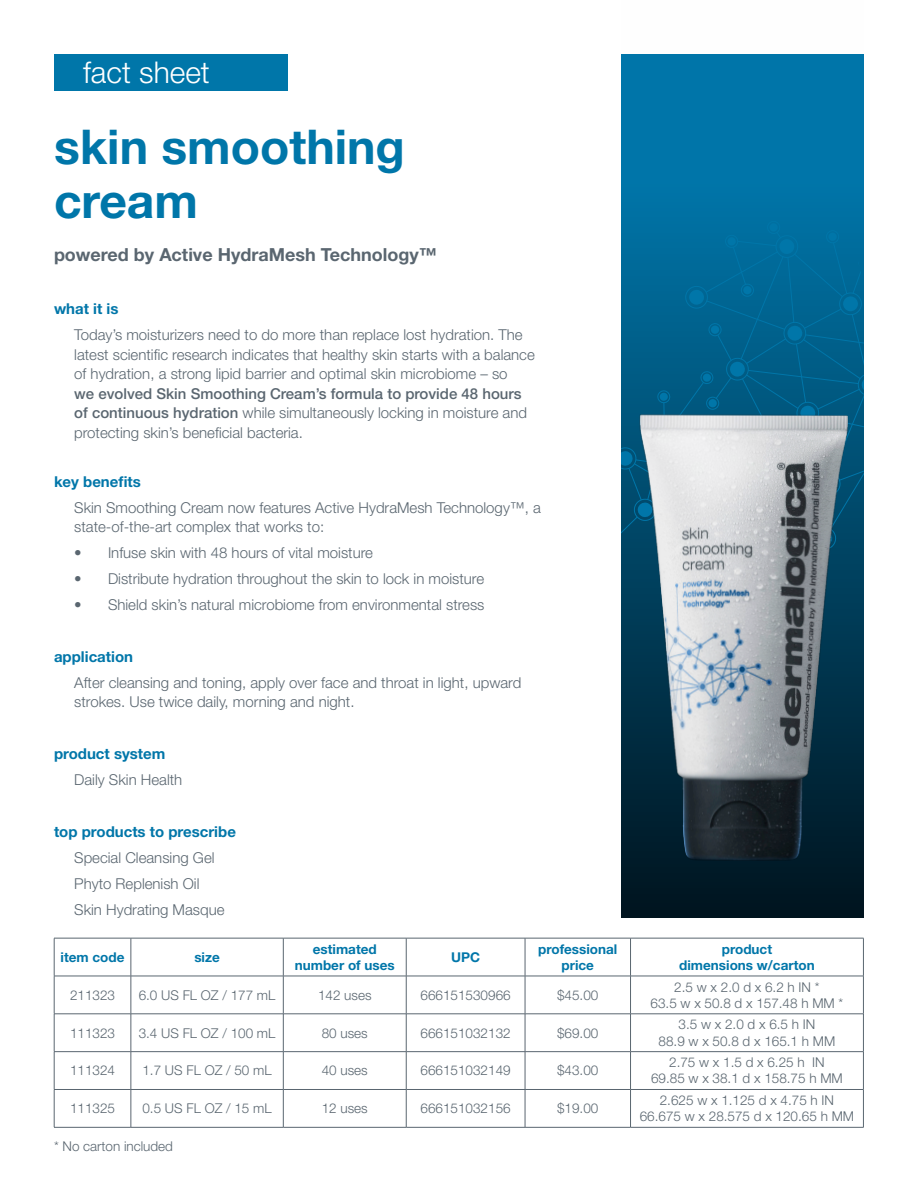
<style>
.page{position:relative;width:918px;height:1188px;background:#fff}
.page>*{position:absolute;margin:0;border:0;box-sizing:border-box;transform-origin:0 0}
.t1{font:700 48px "Helvetica Neue LT Std";color:#0076a9}
.t2{font:300 30px "Helvetica Neue LT Std";color:#fff}
.t3{font:700 18px "Helvetica Neue LT Std";color:#5a6670}
.t4{font:300 15px/19.5px "Helvetica Neue LT Std";color:#5a6670}
.t5{font:700 15px "Helvetica Neue LT Std";color:#0076a9}
.t6{font:300 13.5px "Helvetica Neue LT Std";color:#5a6670}
.t7{font:700 13.5px "Helvetica Neue LT Std";color:#0076a9}
.s1{font-weight:500}
</style>
<div class="page">
<div style="left:54px;top:54px;width:233px;height:37px;background:#0076a9"></div>
<hr style="left:54px;top:938px;width:77px;height:1px;background:#5a6670">
<hr style="left:54px;top:938px;width:1px;height:38px;background:#5a6670">
<hr style="left:131px;top:938px;width:152px;height:1px;background:#5a6670">
<hr style="left:131px;top:938px;width:1px;height:38px;background:#5a6670">
<hr style="left:283px;top:938px;width:123px;height:1px;background:#5a6670">
<hr style="left:283px;top:938px;width:1px;height:38px;background:#5a6670">
<hr style="left:406px;top:938px;width:119px;height:1px;background:#5a6670">
<hr style="left:406px;top:938px;width:1px;height:38px;background:#5a6670">
<hr style="left:525px;top:938px;width:106px;height:1px;background:#5a6670">
<hr style="left:525px;top:938px;width:1px;height:38px;background:#5a6670">
<hr style="left:631px;top:938px;width:233px;height:1px;background:#5a6670">
<hr style="left:630px;top:938px;width:1px;height:38px;background:#5a6670">
<hr style="left:863px;top:938px;width:1px;height:38px;background:#5a6670">
<hr style="left:54px;top:976px;width:77px;height:1px;background:#5a6670">
<hr style="left:54px;top:976px;width:1px;height:38px;background:#5a6670">
<hr style="left:131px;top:976px;width:152px;height:1px;background:#5a6670">
<hr style="left:131px;top:976px;width:1px;height:38px;background:#5a6670">
<hr style="left:283px;top:976px;width:123px;height:1px;background:#5a6670">
<hr style="left:283px;top:976px;width:1px;height:38px;background:#5a6670">
<hr style="left:406px;top:976px;width:119px;height:1px;background:#5a6670">
<hr style="left:406px;top:976px;width:1px;height:38px;background:#5a6670">
<hr style="left:525px;top:976px;width:106px;height:1px;background:#5a6670">
<hr style="left:525px;top:976px;width:1px;height:38px;background:#5a6670">
<hr style="left:631px;top:976px;width:233px;height:1px;background:#5a6670">
<hr style="left:630px;top:976px;width:1px;height:38px;background:#5a6670">
<hr style="left:863px;top:976px;width:1px;height:38px;background:#5a6670">
<hr style="left:54px;top:1014px;width:77px;height:1px;background:#5a6670">
<hr style="left:54px;top:1014px;width:1px;height:37px;background:#5a6670">
<hr style="left:131px;top:1014px;width:152px;height:1px;background:#5a6670">
<hr style="left:131px;top:1014px;width:1px;height:37px;background:#5a6670">
<hr style="left:283px;top:1014px;width:123px;height:1px;background:#5a6670">
<hr style="left:283px;top:1014px;width:1px;height:37px;background:#5a6670">
<hr style="left:406px;top:1014px;width:119px;height:1px;background:#5a6670">
<hr style="left:406px;top:1014px;width:1px;height:37px;background:#5a6670">
<hr style="left:525px;top:1014px;width:106px;height:1px;background:#5a6670">
<hr style="left:525px;top:1014px;width:1px;height:37px;background:#5a6670">
<hr style="left:631px;top:1014px;width:233px;height:1px;background:#5a6670">
<hr style="left:630px;top:1014px;width:1px;height:37px;background:#5a6670">
<hr style="left:863px;top:1014px;width:1px;height:37px;background:#5a6670">
<hr style="left:54px;top:1051px;width:77px;height:1px;background:#5a6670">
<hr style="left:54px;top:1052px;width:1px;height:37px;background:#5a6670">
<hr style="left:131px;top:1051px;width:152px;height:1px;background:#5a6670">
<hr style="left:131px;top:1052px;width:1px;height:37px;background:#5a6670">
<hr style="left:283px;top:1051px;width:123px;height:1px;background:#5a6670">
<hr style="left:283px;top:1052px;width:1px;height:37px;background:#5a6670">
<hr style="left:406px;top:1051px;width:119px;height:1px;background:#5a6670">
<hr style="left:406px;top:1052px;width:1px;height:37px;background:#5a6670">
<hr style="left:525px;top:1051px;width:106px;height:1px;background:#5a6670">
<hr style="left:525px;top:1052px;width:1px;height:37px;background:#5a6670">
<hr style="left:631px;top:1051px;width:233px;height:1px;background:#5a6670">
<hr style="left:630px;top:1052px;width:1px;height:37px;background:#5a6670">
<hr style="left:863px;top:1052px;width:1px;height:37px;background:#5a6670">
<hr style="left:54px;top:1089px;width:77px;height:1px;background:#5a6670">
<hr style="left:54px;top:1090px;width:1px;height:37px;background:#5a6670">
<hr style="left:131px;top:1089px;width:152px;height:1px;background:#5a6670">
<hr style="left:131px;top:1090px;width:1px;height:37px;background:#5a6670">
<hr style="left:283px;top:1089px;width:123px;height:1px;background:#5a6670">
<hr style="left:283px;top:1090px;width:1px;height:37px;background:#5a6670">
<hr style="left:406px;top:1089px;width:119px;height:1px;background:#5a6670">
<hr style="left:406px;top:1090px;width:1px;height:37px;background:#5a6670">
<hr style="left:525px;top:1089px;width:106px;height:1px;background:#5a6670">
<hr style="left:525px;top:1090px;width:1px;height:37px;background:#5a6670">
<hr style="left:631px;top:1089px;width:233px;height:1px;background:#5a6670">
<hr style="left:630px;top:1090px;width:1px;height:37px;background:#5a6670">
<hr style="left:863px;top:1090px;width:1px;height:37px;background:#5a6670">
<hr style="left:54px;top:1127px;width:77px;height:1px;background:#5a6670">
<hr style="left:131px;top:1127px;width:152px;height:1px;background:#5a6670">
<hr style="left:283px;top:1127px;width:123px;height:1px;background:#5a6670">
<hr style="left:406px;top:1127px;width:119px;height:1px;background:#5a6670">
<hr style="left:525px;top:1127px;width:106px;height:1px;background:#5a6670">
<hr style="left:631px;top:1127px;width:233px;height:1px;background:#5a6670">
<svg style="left:621px;top:54px;width:243px;height:864px;background:#005880"></svg>
<div style="left:767px;top:221px;width:13px;height:13px;border:1px solid #0076a9;border-radius:50%"></div>
<div style="left:826px;top:230px;width:13px;height:13px;border:1px solid #0076a9;border-radius:50%"></div>
<div style="left:769px;top:223px;width:9px;height:9px;background:#0076a9;border-radius:50%"></div>
<svg style="left:621px;top:231px;width:243px;height:354px;background:#00618d"></svg>
<img style="left:636px;top:411px;width:215px;height:454px">
<p class="t2" style="left:83px;top:54px;width:128px">fact sheet</p>
<p class="t1" style="left:54px;top:117px;width:352px">skin smoothing</p>
<p class="t1" style="left:54px;top:171px;width:145px">cream</p>
<p class="t3" style="left:54px;top:244px;width:384px">powered by Active HydraMesh Technology™</p>
<p class="t5" style="left:54px;top:300px;width:66px">what it is</p>
<p class="t4" style="left:74px;top:325px;width:462px">Today’s moisturizers need to do more than replace lost hydration. The latest scientific research indicates that healthy skin starts with a balance of hydration, a strong lipid barrier and optimal skin microbiome – so<br><span class="s1">we evolved Skin Smoothing Cream’s formula to provide 48 hours of continuous hydration</span> while simultaneously locking in moisture and protecting skin’s beneficial bacteria.</p>
<p class="t5" style="left:54px;top:472px;width:88px">key benefits</p>
<p class="t4" style="left:74px;top:497px;width:468px">Skin Smoothing Cream now features Active HydraMesh Technology™, a state-of-the-art complex that works to:</p>
<p class="t4" style="left:74px;top:543px;width:300px">• Infuse skin with 48 hours of vital moisture</p>
<p class="t4" style="left:74px;top:569px;width:411px">• Distribute hydration throughout the skin to lock in moisture</p>
<p class="t4" style="left:74px;top:595px;width:412px">• Shield skin’s natural microbiome from environmental stress</p>
<p class="t5" style="left:54px;top:647px;width:81px">application</p>
<p class="t4" style="left:74px;top:673px;width:449px">After cleansing and toning, apply over face and throat in light, upward strokes. Use twice daily, morning and night.</p>
<p class="t5" style="left:54px;top:745px;width:113px">product system</p>
<p class="t4" style="left:74px;top:770px;width:110px">Daily Skin Health</p>
<p class="t5" style="left:54px;top:823px;width:183px">top products to prescribe</p>
<p class="t4" style="left:74px;top:848px;width:142px">Special Cleansing Gel</p>
<p class="t4" style="left:74px;top:874px;width:127px">Phyto Replenish Oil</p>
<p class="t4" style="left:74px;top:900px;width:152px">Skin Hydrating Masque</p>
<p class="t7" style="left:61px;top:949px;width:65px">item code</p>
<p class="t7" style="left:194px;top:949px;width:27px">size</p>
<p class="t7" style="left:313px;top:941px;width:65px">estimated</p>
<p class="t7" style="left:295px;top:957px;width:101px">number of uses</p>
<p class="t7" style="left:451px;top:949px;width:31px">UPC</p>
<p class="t7" style="left:538px;top:941px;width:81px">professional</p>
<p class="t7" style="left:562px;top:957px;width:34px">price</p>
<p class="t6" style="left:70px;top:987px;width:47px">211323</p>
<p class="t6" style="left:139px;top:987px;width:138px">6.0 US FL OZ / 177 mL</p>
<p class="t6" style="left:318px;top:987px;width:55px">142 uses</p>
<p class="t6" style="left:421px;top:987px;width:92px">666151530966</p>
<p class="t6" style="left:557px;top:987px;width:43px">$45.00</p>
<p class="t6" style="left:70px;top:1024px;width:47px">111323</p>
<p class="t6" style="left:139px;top:1024px;width:138px">3.4 US FL OZ / 100 mL</p>
<p class="t6" style="left:322px;top:1024px;width:48px">80 uses</p>
<p class="t6" style="left:421px;top:1024px;width:92px">666151032132</p>
<p class="t6" style="left:557px;top:1024px;width:43px">$69.00</p>
<p class="t6" style="left:70px;top:1062px;width:47px">111324</p>
<p class="t6" style="left:142px;top:1062px;width:131px">1.7 US FL OZ / 50 mL</p>
<p class="t6" style="left:322px;top:1062px;width:48px">40 uses</p>
<p class="t6" style="left:421px;top:1062px;width:92px">666151032149</p>
<p class="t6" style="left:557px;top:1062px;width:43px">$43.00</p>
<p class="t6" style="left:70px;top:1100px;width:47px">111325</p>
<p class="t6" style="left:142px;top:1100px;width:131px">0.5 US FL OZ / 15 mL</p>
<p class="t6" style="left:322px;top:1100px;width:48px">12 uses</p>
<p class="t6" style="left:421px;top:1100px;width:92px">666151032156</p>
<p class="t6" style="left:557px;top:1100px;width:43px">$19.00</p>
<p class="t6" style="left:54px;top:1138px;width:121px">* No carton included</p>
<p class="t7" style="left:722px;top:941px;width:52px">product</p>
<p class="t7" style="left:679px;top:957px;width:137px">dimensions w/carton</p>
<p class="t6" style="left:674px;top:979px;width:147px">2.5 w x 2.0 d x 6.2 h IN *</p>
<p class="t6" style="left:651px;top:995px;width:194px">63.5 w x 50.8 d x 157.48 h MM *</p>
<p class="t6" style="left:679px;top:1016px;width:138px">3.5 w x 2.0 d x 6.5 h IN</p>
<p class="t6" style="left:659px;top:1033px;width:178px">88.9 w x 50.8 d x 165.1 h MM</p>
<p class="t6" style="left:669px;top:1054px;width:157px">2.75 w x 1.5 d x 6.25 h IN</p>
<p class="t6" style="left:651px;top:1070px;width:193px">69.85 w x 38.1 d x 158.75 h MM</p>
<p class="t6" style="left:660px;top:1092px;width:176px">2.625 w x 1.125 d x 4.75 h IN</p>
<p class="t6" style="left:640px;top:1108px;width:216px">66.675 w x 28.575 d x 120.65 h MM</p>
</div>
